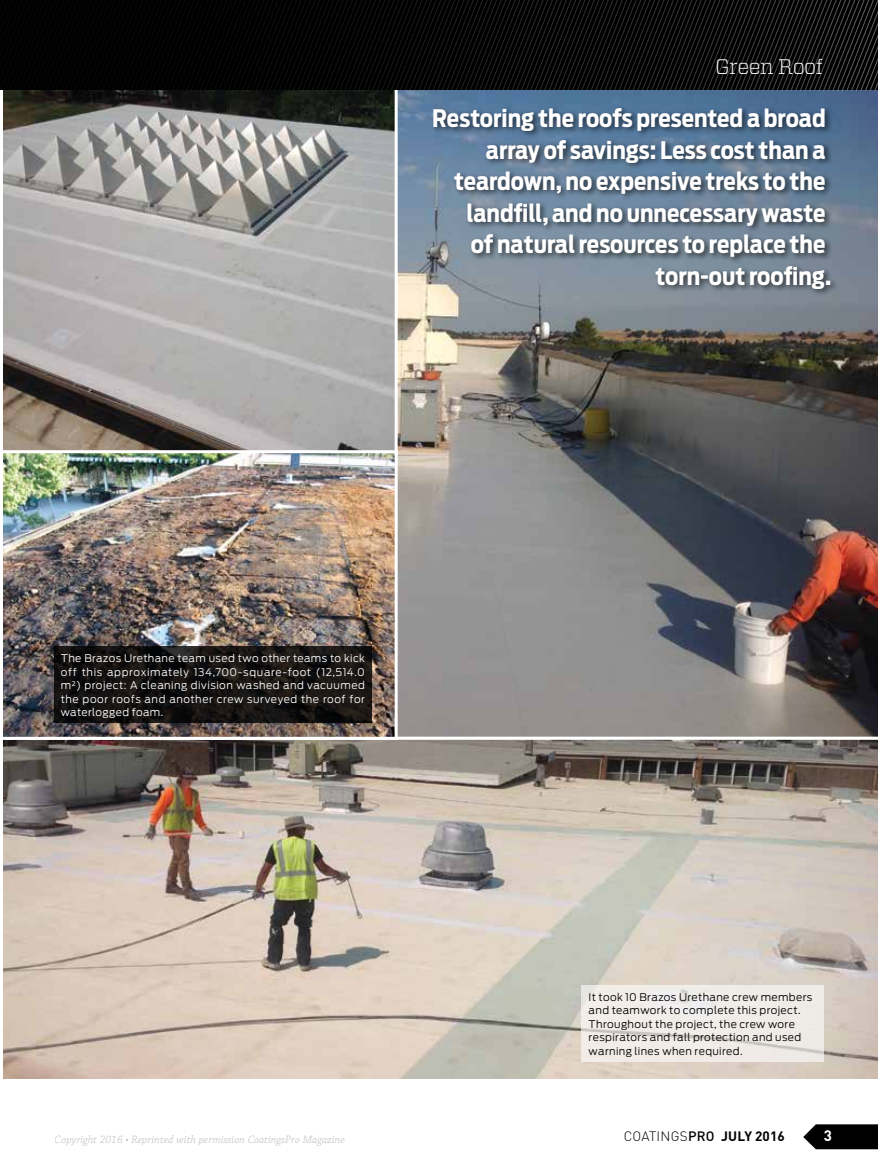
<style>
.page{position:relative;width:878px;height:1175px;background:#fff}
.page>*{position:absolute;margin:0;border:0;box-sizing:border-box;transform-origin:0 0}
.t1{font:700 24px/31.5px "Antenna Cond";color:#fff;text-align:right}
.t2{font:300 21px "Vitesse";letter-spacing:-.025em;color:#fff}
.t3{font:700 15px "DIN Pro";color:#fff}
.t4{font:300 13.5px "DIN Pro";letter-spacing:.02em;color:#000}
.t5{font:11.25px "Chaparral Pro Light It Capt";color:#bcbec0}
.t6{font:300 10.5px/13.5px "Antenna";letter-spacing:.045em;color:#fff;text-align:justify}
.t7{font:300 10.5px/13.5px "Antenna";letter-spacing:.03em;color:#000}
.s1{font-weight:500}
.s2{font-weight:700}
</style>
<div class="page">
<svg style="left:803px;top:1124px;width:75px;height:25px;background:#191919"></svg>
<img style="left:0;top:0;width:878px;height:1079px">
<div style="left:430px;top:105px;width:408px;height:192px;background:#000;opacity:.64"></div>
<h2 class="t2" style="left:715px;top:52px;width:109px">Green Roof</h2>
<h1 class="t1" style="left:432px;top:103px;width:400px">Restoring the roofs presented a broad array of savings: Less cost than a teardown, no expensive treks to the landfill, and no unnecessary waste<br>of natural resources to replace the torn-out roofing.</h1>
<p class="t6" style="left:61px;top:651px;width:306px">The Brazos Urethane team used two other teams to kick off this approximately 134,700-square-foot (12,514.0 m²) project: A cleaning division washed and vacuumed the poor roofs and another crew surveyed the roof for waterlogged foam.</p>
<p class="t5" style="left:55px;top:1133px;width:291px">Copyright 2016 • Reprinted with permission CoatingsPro Magazine</p>
<p class="t7" style="left:588px;top:990px;width:225px">It took 10 Brazos Urethane crew members and teamwork to complete this project.<br>Throughout the project, the crew wore respirators and fall protection and used warning lines when required.</p>
<p class="t4" style="left:623px;top:1127px;width:163px">COATINGS<span class="s1">PRO</span> <span class="s2">JULY 2016</span></p>
<h3 class="t3" style="left:824px;top:1125px;width:10px">3</h3>
</div>
